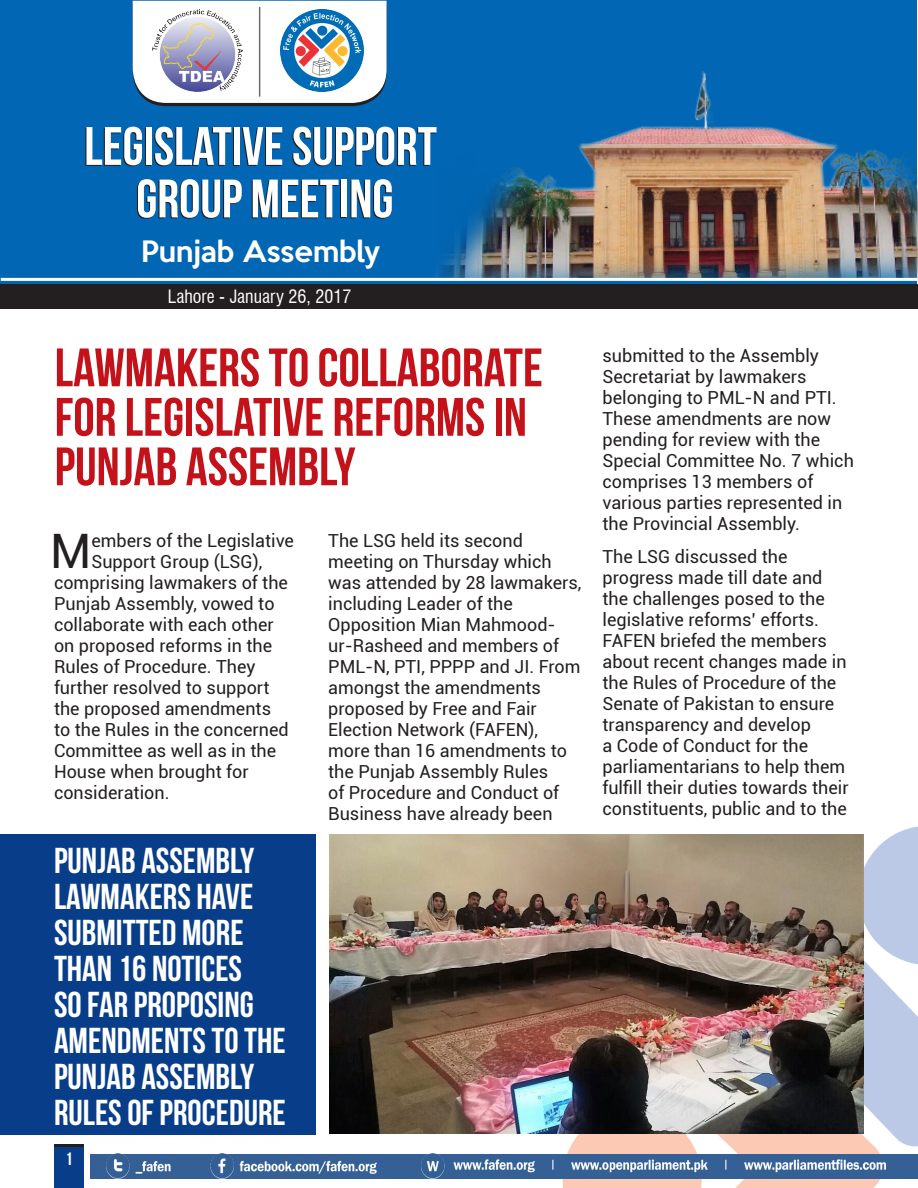
<style>
.page{position:relative;width:918px;height:1188px;background:#fff}
.page>*{position:absolute;margin:0;border:0;box-sizing:border-box;transform-origin:0 0}
.t1{font:54px/49.5px "Bebas Neue";color:#c4121a}
.t2{font:54px "Bebas Neue";color:#fff}
.t3{font:47.55px "Roboto";color:#231f20}
.t4{font:36px/36px "Bebas Neue";color:#fff}
.t5{font:500 27px "Keep Calm";color:#fff}
.t6{font:18px/21px "Roboto";color:#231f20}
.t7{font:condensed 18px "Swiss 721 BT";color:#fff}
.t8{font:18px "Bebas Neue";color:#fff}
</style>
<div class="page">
<img style="left:0;top:0;width:918px;height:1188px">
<div style="left:1px;top:0;width:916px;height:288px;background:#0166b3"></div>
<img style="left:374px;top:71px;width:543px;height:207px">
<div style="left:0;top:285px;width:917px;height:24px;background:#231f20"></div>
<hr style="left:1px;top:278px;width:916px;height:3px;background:#fff">
<img style="left:329px;top:835px;width:535px;height:299px">
<div style="left:0;top:835px;width:315px;height:300px;background:#083e89"></div>
<div style="left:91px;top:1154px;width:827px;height:24px;background:#346096"></div>
<img style="left:106px;top:1154px;width:779px;height:24px">
<svg style="left:133px;top:1px;width:254px;height:105px;background:#e6e9ed"></svg>
<hr style="left:259px;top:7px;width:1px;height:90px;background:#6c6d70">
<img style="left:153px;top:10px;width:89px;height:82px">
<img style="left:281px;top:10px;width:82px;height:82px">
<div style="left:54px;top:1145px;width:30px;height:40px;background:linear-gradient(to right,#083e89,#083e89)"></div>
<div style="left:54px;top:1148px;width:30px;height:40px;background:#083e89"></div>
<p class="t2" style="left:84px;top:116px;width:354px">LEGISLATIVE SUPPORT</p>
<p class="t2" style="left:136px;top:169px;width:259px">GROUP MEETING</p>
<p class="t5" style="left:141px;top:228px;width:240px">Punjab Assembly</p>
<p class="t7" style="left:168px;top:286px;width:185px">Lahore - January 26, 2017</p>
<p class="t1" style="left:55px;top:343px;width:490px">LAWMAKERS TO COLLABORATE<br>FOR LEGISLATIVE REFORMS IN<br>PUNJAB ASSEMBLY</p>
<p class="t3" style="left:50px;top:518px;width:43px">M</p>
<p class="t6" style="left:91px;top:529px;width:204px">embers of the Legislative</p>
<p class="t6" style="left:91px;top:550px;width:173px">Support Group (LSG),</p>
<p class="t6" style="left:54px;top:571px;width:236px">comprising lawmakers of the</p>
<p class="t6" style="left:54px;top:592px;width:222px">Punjab Assembly, vowed to</p>
<p class="t6" style="left:54px;top:613px;width:221px">collaborate with each other</p>
<p class="t6" style="left:54px;top:634px;width:220px">on proposed reforms in the</p>
<p class="t6" style="left:54px;top:655px;width:203px">Rules of Procedure. They</p>
<p class="t6" style="left:54px;top:676px;width:217px">further resolved to support</p>
<p class="t6" style="left:54px;top:697px;width:219px">the proposed amendments</p>
<p class="t6" style="left:54px;top:718px;width:236px">to the Rules in the concerned</p>
<p class="t6" style="left:54px;top:739px;width:224px">Committee as well as in the</p>
<p class="t6" style="left:54px;top:760px;width:196px">House when brought for</p>
<p class="t6" style="left:54px;top:781px;width:117px">consideration.</p>
<p class="t4" style="left:54px;top:843px;width:233px">PUNJAB ASSEMBLY<br>LAWMAKERS HAVE<br>SUBMITTED MORE<br>THAN 16 NOTICES<br>SO FAR PROPOSING<br>AMENDMENTS TO THE<br>PUNJAB ASSEMBLY<br>RULES OF PROCEDURE</p>
<p class="t8" style="left:65px;top:1149px;width:9px">1</p>
<p class="t6" style="left:328px;top:529px;width:255px">The LSG held its second meeting on Thursday which was attended by 28 lawmakers, including Leader of the<br>Opposition Mian Mahmood&shy;ur-Rasheed and members of<br>PML-N, PTI, PPPP and JI. From amongst the amendments proposed by Free and Fair<br>Election Network (FAFEN), more than 16 amendments to the Punjab Assembly Rules<br>of Procedure and Conduct of<br>Business have already been</p>
<p class="t6" style="left:603px;top:344px;width:253px">submitted to the Assembly<br>Secretariat by lawmakers belonging to PML-N and PTI.<br>These amendments are now pending for review with the<br>Special Committee No. 7 which comprises 13 members of various parties represented in the Provincial Assembly.</p>
<p class="t6" style="left:603px;top:545px;width:248px">The LSG discussed the progress made till date and the challenges posed to the legislative reforms’ efforts.<br>FAFEN briefed the members about recent changes made in the Rules of Procedure of the<br>Senate of Pakistan to ensure transparency and develop<br>a Code of Conduct for the parliamentarians to help them fulfill their duties towards their constituents, public and to the</p>
</div>
